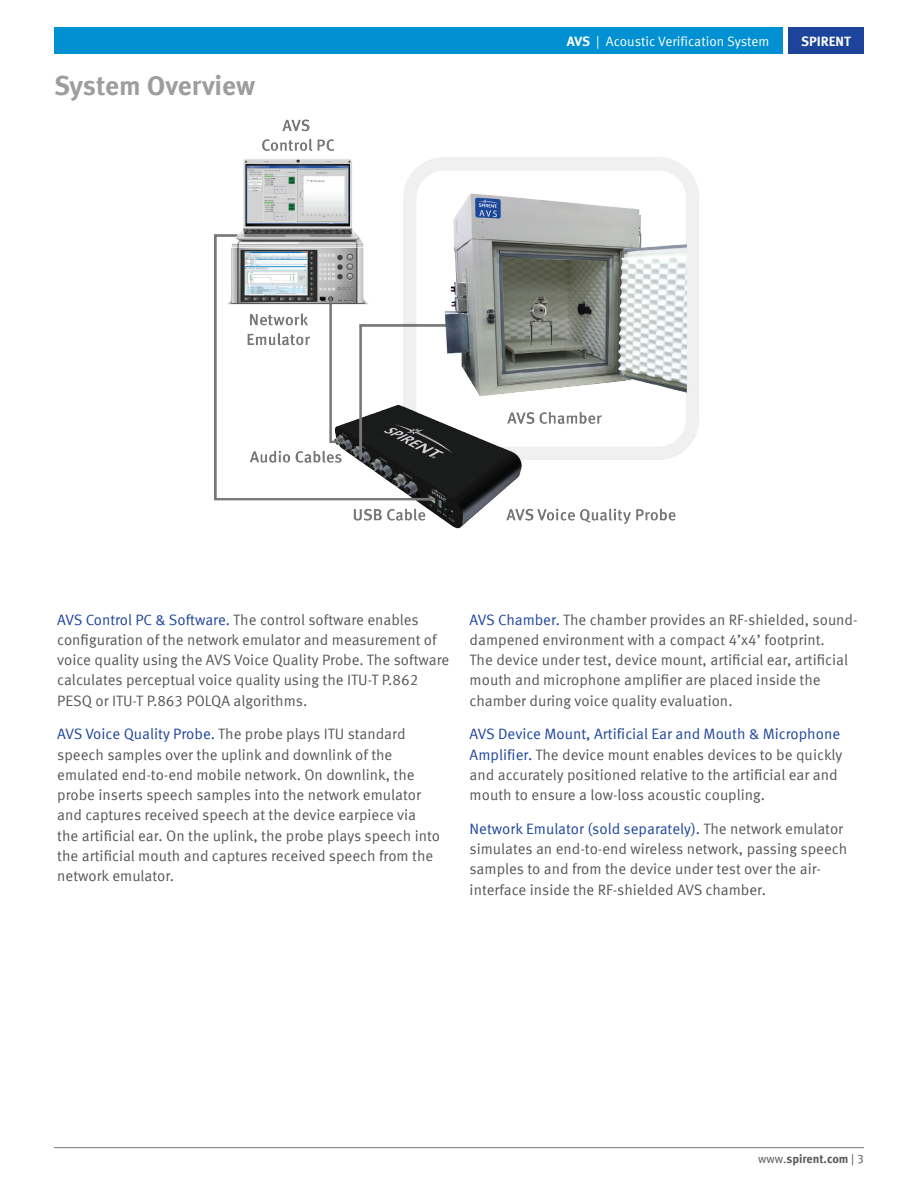
<style>
.page{position:relative;width:918px;height:1188px;background:#fff}
.page>*{position:absolute;margin:0;border:0;box-sizing:border-box;transform-origin:0 0}
.t1{font:700 27px "Meta Offc";letter-spacing:-.005em;color:#9e9d9c}
.t2{font:15px/20.2px "Meta Offc Norm";color:#55565a}
.t3{font:13.5px "Meta Offc Norm";color:#fff}
.t4{font:700 13.5px "Meta Offc";color:#fff}
.t5{font:700 12px "Meta Offc";color:#55565a}
.s1{font-family:"Meta Offc";font-weight:700}
.s2{color:#1d449b}
.s3{font-family:"Meta Offc Norm";font-weight:400}
</style>
<div class="page">
<div style="left:788px;top:27px;width:76px;height:27px;background:#1d449b"></div>
<hr style="left:54px;top:1147px;width:810px;height:1px;background:#787779">
<div style="left:54px;top:27px;width:729px;height:27px;background:#0191d3"></div>
<img style="left:215px;top:119px;width:484px;height:410px">
<h1 class="t1" style="left:54px;top:69px;width:203px">System Overview</h1>
<p class="t3" style="left:567px;top:33px;width:204px"><span class="s1">AVS</span> | Acoustic Verification System</p>
<p class="t4" style="left:801px;top:33px;width:51px">SPIRENT</p>
<p class="t2" style="left:57px;top:610px;width:394px"><span class="s2">AVS Control PC &amp; Software.</span> The control software enables configuration of the network emulator and measurement of voice quality using the AVS Voice Quality Probe. The software calculates perceptual voice quality using the ITU-T P.862<br>PESQ or ITU-T P.863 POLQA algorithms.</p>
<p class="t2" style="left:57px;top:724px;width:384px"><span class="s2">AVS Voice Quality Probe.</span> The probe plays ITU standard speech samples over the uplink and downlink of the emulated end-to-end mobile network. On downlink, the probe inserts speech samples into the network emulator and captures received speech at the device earpiece via the artificial ear. On the uplink, the probe plays speech into the artificial mouth and captures received speech from the network emulator.</p>
<p class="t2" style="left:470px;top:610px;width:390px"><span class="s2">AVS Chamber.</span> The chamber provides an RF-shielded, sound&shy;dampened environment with a compact 4’x4’ footprint.<br>The device under test, device mount, artificial ear, artificial mouth and microphone amplifier are placed inside the chamber during voice quality evaluation.</p>
<p class="t2" style="left:470px;top:724px;width:374px"><span class="s2">AVS Device Mount, Artificial Ear and Mouth &amp; Microphone Amplifier.</span> The device mount enables devices to be quickly and accurately positioned relative to the artificial ear and mouth to ensure a low-loss acoustic coupling.</p>
<p class="t2" style="left:470px;top:819px;width:379px"><span class="s2">Network Emulator (sold separately).</span> The network emulator simulates an end-to-end wireless network, passing speech samples to and from the device under test over the air&shy;interface inside the RF-shielded AVS chamber.</p>
<p class="t5" style="left:758px;top:1152px;width:107px"><span class="s3">www.</span>spirent.com <span class="s3">| 3</span></p>
</div>
